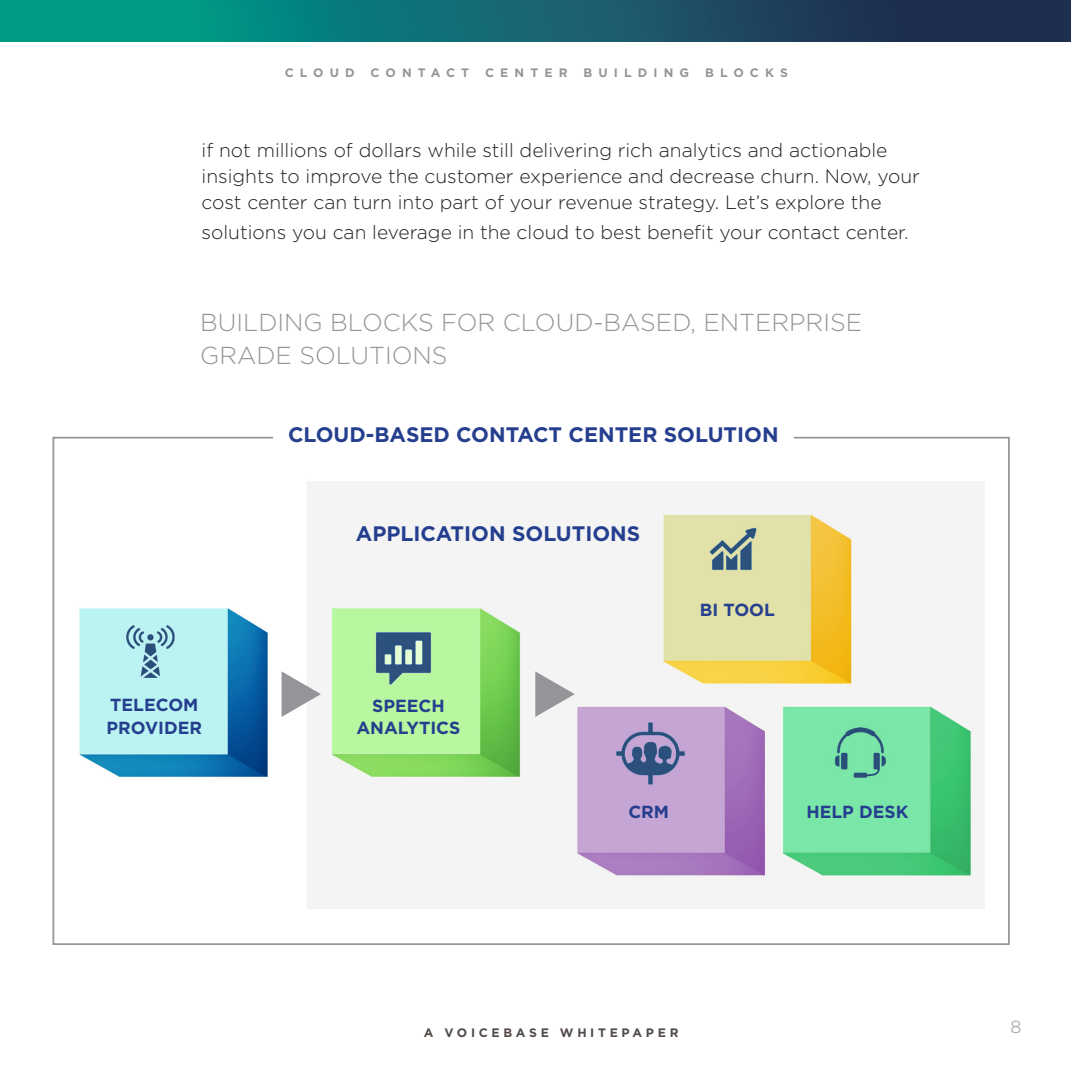
<style>
.page{position:relative;width:1071px;height:1071px;background:#fff}
.page>*{position:absolute;margin:0;border:0;box-sizing:border-box;transform-origin:0 0}
.t1{font:300 24.5px/33.2px "Gotham";color:#939598}
.t2{font:700 21px "Gotham";color:#253f8e}
.t3{font:300 19.25px/26.2px "Gotham";color:#231f20}
.t4{font:700 17.5px "Gotham";color:#253f8e}
.t5{font:300 17.5px "Gotham";color:#939598}
.t6{font:700 12.25px "Gotham";letter-spacing:.5em;color:#939598}
.t7{font:700 12.25px "Gotham";letter-spacing:.3em;color:#524a47}
</style>
<div class="page">
<img style="left:0;top:0;width:1071px;height:42px">
<img style="left:79px;top:481px;width:905px;height:428px">
<svg style="left:282px;top:671px;width:40px;height:46px"></svg>
<div style="left:535px;top:671px;width:40px;height:46px;background:#f4f4f4"></div>
<p class="t6" style="left:285px;top:65px;width:71px">CLOUD</p>
<p class="t6" style="left:371px;top:65px;width:100px">CONTACT</p>
<p class="t6" style="left:485px;top:65px;width:84px">CENTER</p>
<p class="t6" style="left:584px;top:65px;width:107px">BUILDING</p>
<p class="t6" style="left:705px;top:65px;width:84px">BLOCKS</p>
<p class="t3" style="left:202px;top:137px;width:720px">if not millions of dollars while still delivering rich analytics and actionable insights to improve the customer experience and decrease churn. Now, your cost center can turn into part of your revenue strategy. Let’s explore the</p>
<p class="t3" style="left:202px;top:219px;width:709px">solutions you can leverage in the cloud to best benefit your contact center.</p>
<p class="t1" style="left:200px;top:305px;width:663px">BUILDING BLOCKS FOR CLOUD-BASED, ENTERPRISE<br>GRADE SOLUTIONS</p>
<p class="t2" style="left:288px;top:422px;width:492px">CLOUD-BASED CONTACT CENTER SOLUTION</p>
<p class="t4" style="left:110px;top:695px;width:90px">TELECOM</p>
<p class="t4" style="left:107px;top:717px;width:97px">PROVIDER</p>
<p class="t2" style="left:356px;top:522px;width:286px">APPLICATION SOLUTIONS</p>
<p class="t4" style="left:372px;top:695px;width:74px">SPEECH</p>
<p class="t4" style="left:357px;top:718px;width:105px">ANALYTICS</p>
<p class="t4" style="left:628px;top:801px;width:42px">CRM</p>
<p class="t4" style="left:700px;top:600px;width:77px">BI TOOL</p>
<p class="t4" style="left:806px;top:801px;width:104px">HELP DESK</p>
<p class="t7" style="left:424px;top:1026px;width:256px">A VOICEBASE WHITEPAPER</p>
<p class="t5" style="left:1011px;top:1018px;width:13px">8</p>
</div>
